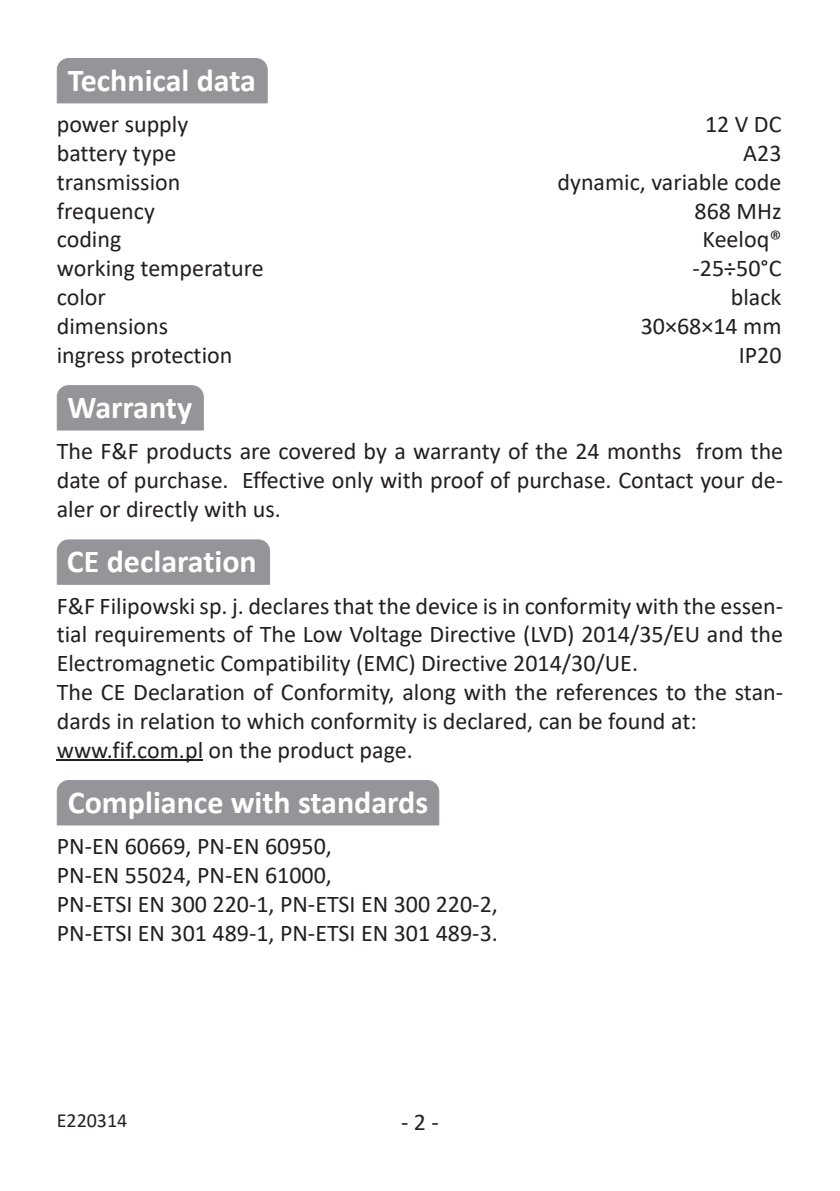
<style>
.page{position:relative;width:840px;height:1191px;background:#fff}
.page>*{position:absolute;margin:0;border:0;box-sizing:border-box;transform-origin:0 0}
.t1{font:700 32px "Calibri";color:#fff}
.t2{font:24px/28.8px "Calibri";color:#231f20}
.t3{font:20px "Calibri";color:#231f20}
</style>
<div class="page">
<hr style="left:57px;top:759px;width:146px;height:2px;background:#231f20">
<div style="left:57px;top:58px;width:210px;height:45px;background:#939598"></div>
<div style="left:57px;top:385px;width:147px;height:45px;background:#939598"></div>
<div style="left:57px;top:539px;width:213px;height:46px;background:#939598"></div>
<div style="left:57px;top:780px;width:382px;height:45px;background:#939598"></div>
<h1 class="t1" style="left:68px;top:58px;width:190px">Technical data</h1>
<p class="t2" style="left:57px;top:109px;width:133px">power supply</p>
<p class="t2" style="left:704px;top:109px;width:78px">12 V DC</p>
<p class="t2" style="left:57px;top:138px;width:121px">battery type</p>
<p class="t2" style="left:742px;top:138px;width:40px">A23</p>
<p class="t2" style="left:57px;top:167px;width:125px">transmission</p>
<p class="t2" style="left:557px;top:167px;width:225px">dynamic, variable code</p>
<p class="t2" style="left:57px;top:196px;width:100px">frequency</p>
<p class="t2" style="left:694px;top:196px;width:88px">868 MHz</p>
<p class="t2" style="left:57px;top:224px;width:66px">coding</p>
<p class="t2" style="left:702px;top:224px;width:80px">Keeloq®</p>
<p class="t2" style="left:57px;top:253px;width:208px">working temperature</p>
<p class="t2" style="left:692px;top:253px;width:90px">-25÷50°C</p>
<p class="t2" style="left:57px;top:282px;width:51px">color</p>
<p class="t2" style="left:730px;top:282px;width:52px">black</p>
<p class="t2" style="left:57px;top:311px;width:113px">dimensions</p>
<p class="t2" style="left:640px;top:311px;width:142px">30×68×14 mm</p>
<p class="t2" style="left:57px;top:340px;width:177px">ingress protection</p>
<p class="t2" style="left:738px;top:340px;width:44px">IP20</p>
<h1 class="t1" style="left:67px;top:385px;width:126px">Warranty</h1>
<p class="t2" style="left:57px;top:436px;width:727px;text-align:justify">The F&amp;F products are covered by a warranty of the 24 months from the date of purchase. Effective only with proof of purchase. Contact your de&shy;aler or directly with us.</p>
<h1 class="t1" style="left:67px;top:539px;width:191px">CE declaration</h1>
<p class="t2" style="left:57px;top:590px;width:727px">F&amp;F Filipowski sp. j. declares that the device is in conformity with the essen&shy;tial requirements of The Low Voltage Directive (LVD) 2014/35/EU and the Electromagnetic Compatibility (EMC) Directive 2014/30/UE.<br>The CE Declaration of Conformity, along with the references to the stan&shy;dards in relation to which conformity is declared, can be found at: www.fif.com.pl on the product page.</p>
<h1 class="t1" style="left:68px;top:779px;width:362px">Compliance with standards</h1>
<p class="t2" style="left:57px;top:831px;width:442px">PN-EN 60669, PN-EN 60950,<br>PN-EN 55024, PN-EN 61000,<br>PN-ETSI EN 300 220-1, PN-ETSI EN 300 220-2, PN-ETSI EN 301 489-1, PN-ETSI EN 301 489-3.</p>
<p class="t3" style="left:57px;top:1106px;width:72px">E220314</p>
<p class="t2" style="left:401px;top:1106px;width:39px">- 2 -</p>
</div>
